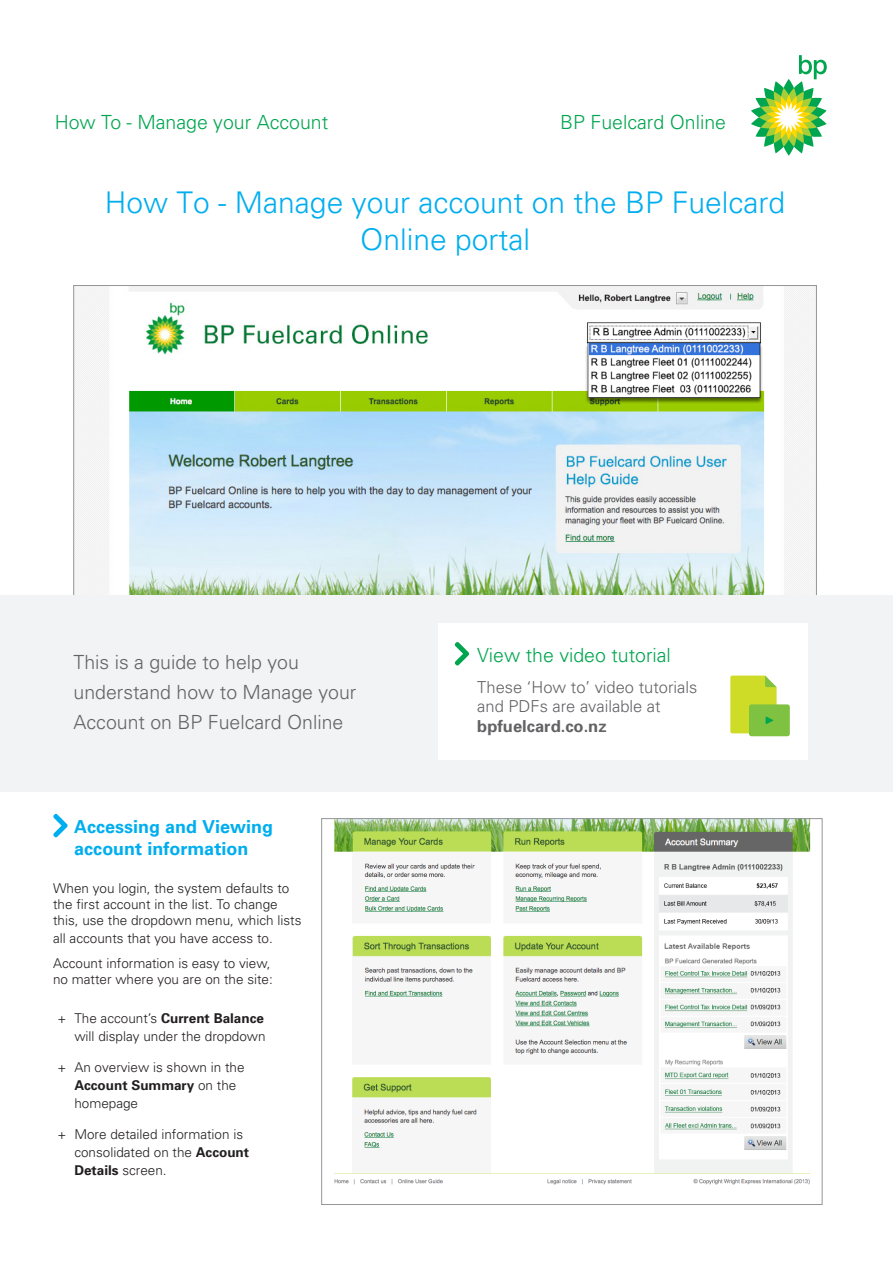
<style>
.page{position:relative;width:893px;height:1263px;background:#fff}
.page>*{position:absolute;margin:0;border:0;box-sizing:border-box;transform-origin:0 0}
.t1{font:300 30px/36.2px "Universfor BP";color:#00aeef;text-align:center}
.t2{font:300 19.5px/30px "Univers";color:#636366}
.Page_Header{font:300 19.5px "Univers";color:#00a54f}
.Paragraph_Header{font:300 19.5px "Univers";color:#00a54f}
.t3{font:700 18px/21.8px "Universfor BP";color:#00aeef}
.Paragraph{font:300 16.5px/19.8px "Univers";color:#636366}
.Paragraph-2{font:300 13.5px/18px "Univers";color:#231f20}
.Univers_45_light_-_9{font:300 13.5px/16.2px "Univers";color:#231f20}
.s1{font-weight:700}
</style>
<div class="page">
<img style="left:75px;top:287px;width:740px;height:308px">
<svg style="left:751px;top:55px;width:76px;height:101px"></svg>
<div style="left:0;top:595px;width:893px;height:197px;background:#f2f3f4"></div>
<div style="left:438px;top:623px;width:370px;height:137px;background:#fff"></div>
<svg style="left:455px;top:642px;width:14px;height:23px"></svg>
<div style="left:749px;top:704px;width:41px;height:32px;background:#7fc241;border-radius:3px"></div>
<svg style="left:730px;top:675px;width:47px;height:58px"></svg>
<svg style="left:321px;top:818px;width:502px;height:387px"></svg>
<svg style="left:53px;top:814px;width:15px;height:23px"></svg>
<img style="left:581px;top:322px;width:185px;height:94px">
<p class="Page_Header" style="left:55px;top:110px;width:275px">How To - Manage your Account</p>
<p class="Page_Header" style="left:560px;top:110px;width:167px">BP Fuelcard Online</p>
<h1 class="t1" style="left:105px;top:185px;width:682px">How To - Manage your account on the BP Fuelcard<br>Online portal</h1>
<p class="t2" style="left:74px;top:647px;width:284px">This is a guide to help you understand how to Manage your<br>Account on BP Fuelcard Online</p>
<h3 class="t3" style="left:74px;top:816px;width:200px">Accessing and Viewing account information</h3>
<p class="Paragraph-2" style="left:53px;top:880px;width:250px;line-height:16.2px">When you login, the system defaults to the first account in the list. To change this, use the dropdown menu, which lists</p>
<p class="Paragraph-2" style="left:53px;top:929px;width:221px">all accounts that you have access to.</p>
<p class="Univers_45_light_-_9" style="left:53px;top:955px;width:221px">Account information is easy to view, no matter where you are on the site:</p>
<p class="Paragraph-2" style="left:57px;top:1009px;width:210px;text-align:right">+ The account’s <span class="s1">Current Balance </span>will display under the dropdown</p>
<p class="Paragraph-2" style="left:74px;top:1058px;width:172px;text-indent:-17px">+ An overview is shown in the<br><span class="s1">Account Summary</span> on the homepage</p>
<p class="Paragraph-2" style="left:74px;top:1125px;width:176px;text-indent:-17px">+ More detailed information is consolidated on the <span class="s1">Account<br>Details</span> screen.</p>
<p class="Paragraph_Header" style="left:477px;top:643px;width:195px">View the video tutorial</p>
<p class="Paragraph" style="left:477px;top:677px;width:222px">These ‘How to’ video tutorials and PDFs are available at <span class="s1">bpfuelcard.co.nz</span></p>
</div>
